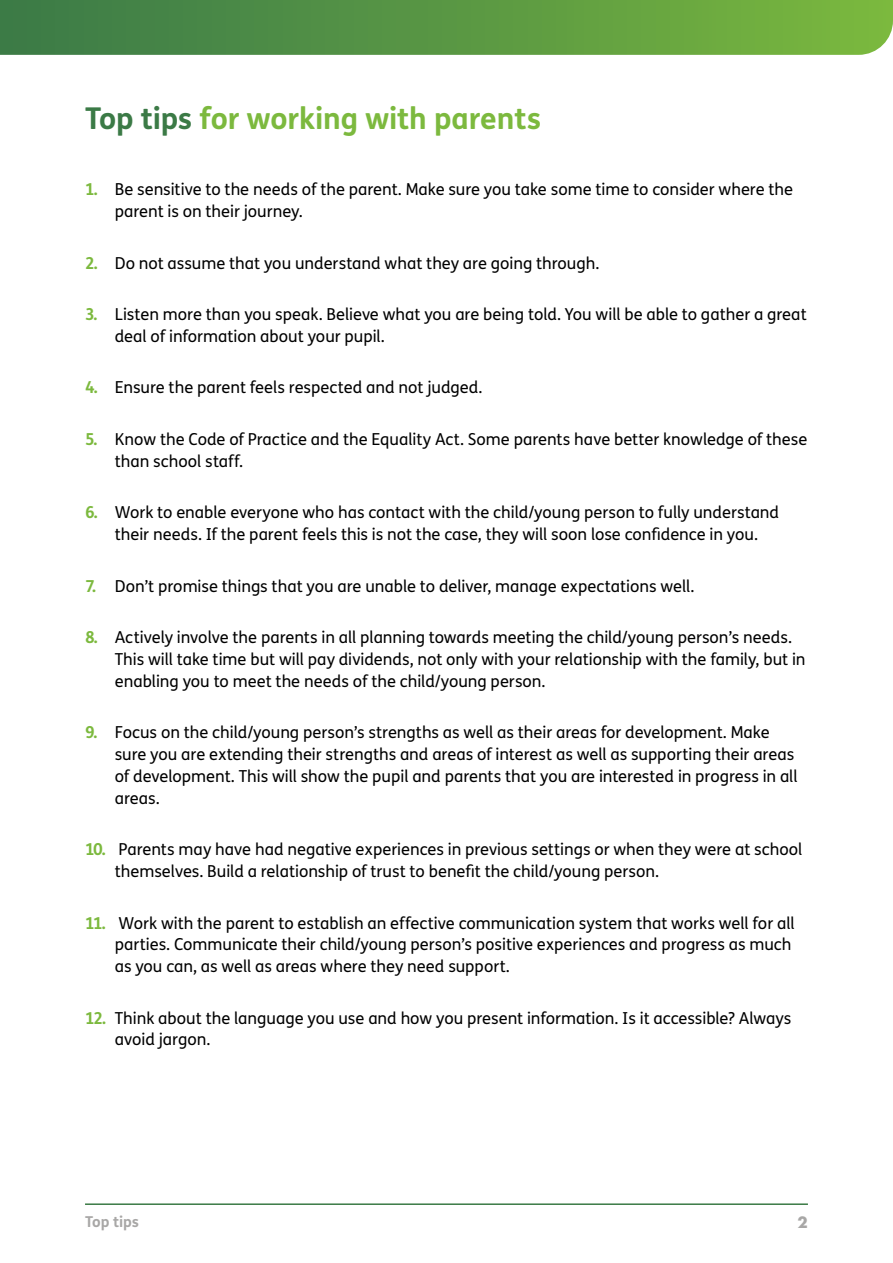
<style>
.page{position:relative;width:893px;height:1263px;background:#fff}
.page>*{position:absolute;margin:0;border:0;box-sizing:border-box;transform-origin:0 0}
.t1{font:700 30px "FS Me";letter-spacing:-.005em;color:#7cb93e}
.t2{font:16.5px/21.8px "FS Me";color:#000}
.t3{font:700 15px "FS Me";color:#a8a7a6}
.t4{font:700 15px "Futura";color:#a8a7a6}
.s1{color:#3b7a46}
.s2{font-weight:700;color:#7cb93e}
</style>
<div class="page">
<hr style="left:85px;top:1203px;width:723px;height:2px;background:#3b7a46">
<svg style="left:0;top:0;width:893px;height:55px;background:#5b9844"></svg>
<h1 class="t1" style="left:85px;top:95px;width:458px"><span class="s1">Top tips</span> for working with parents</h1>
<p class="t2" style="left:115px;top:178px;width:680px;text-indent:-30px"><span class="s2">1.</span> Be sensitive to the needs of the parent. Make sure you take some time to consider where the parent is on their journey.</p>
<p class="t2" style="left:85px;top:252px;width:516px"><span class="s2">2.</span> Do not assume that you understand what they are going through.</p>
<p class="t2" style="left:115px;top:303px;width:693px;text-indent:-30px"><span class="s2">3.</span> Listen more than you speak. Believe what you are being told. You will be able to gather a great deal of information about your pupil.</p>
<p class="t2" style="left:85px;top:376px;width:399px"><span class="s2">4.</span> Ensure the parent feels respected and not judged.</p>
<p class="t2" style="left:115px;top:428px;width:694px;text-indent:-30px"><span class="s2">5.</span> Know the Code of Practice and the Equality Act. Some parents have better knowledge of these than school staff.</p>
<p class="t2" style="left:85px;top:501px;width:696px;text-align:center"><span class="s2">6.</span> Work to enable everyone who has contact with the child/young person to fully understand their needs. If the parent feels this is not the case, they will soon lose confidence in you.</p>
<p class="t2" style="left:85px;top:575px;width:611px"><span class="s2">7.</span> Don’t promise things that you are unable to deliver, manage expectations well.</p>
<p class="t2" style="left:115px;top:626px;width:692px;text-indent:-30px"><span class="s2">8.</span> Actively involve the parents in all planning towards meeting the child/young person’s needs.<br>This will take time but will pay dividends, not only with your relationship with the family, but in enabling you to meet the needs of the child/young person.</p>
<p class="t2" style="left:115px;top:721px;width:684px;text-indent:-30px"><span class="s2">9.</span> Focus on the child/young person’s strengths as well as their areas for development. Make sure you are extending their strengths and areas of interest as well as supporting their areas of development. This will show the pupil and parents that you are interested in progress in all areas.</p>
<p class="t2" style="left:115px;top:838px;width:689px;text-indent:-30px"><span class="s2">10.</span> Parents may have had negative experiences in previous settings or when they were at school themselves. Build a relationship of trust to benefit the child/young person.</p>
<p class="t2" style="left:115px;top:911px;width:681px;text-indent:-30px"><span class="s2">11.</span> Work with the parent to establish an effective communication system that works well for all parties. Communicate their child/young person’s positive experiences and progress as much as you can, as well as areas where they need support.</p>
<p class="t2" style="left:115px;top:1007px;width:678px;text-indent:-30px"><span class="s2">12.</span> Think about the language you use and how you present information. Is it accessible? Always avoid jargon.</p>
<p class="t3" style="left:85px;top:1210px;width:56px">Top tips</p>
<p class="t4" style="left:798px;top:1212px;width:12px">2</p>
</div>
